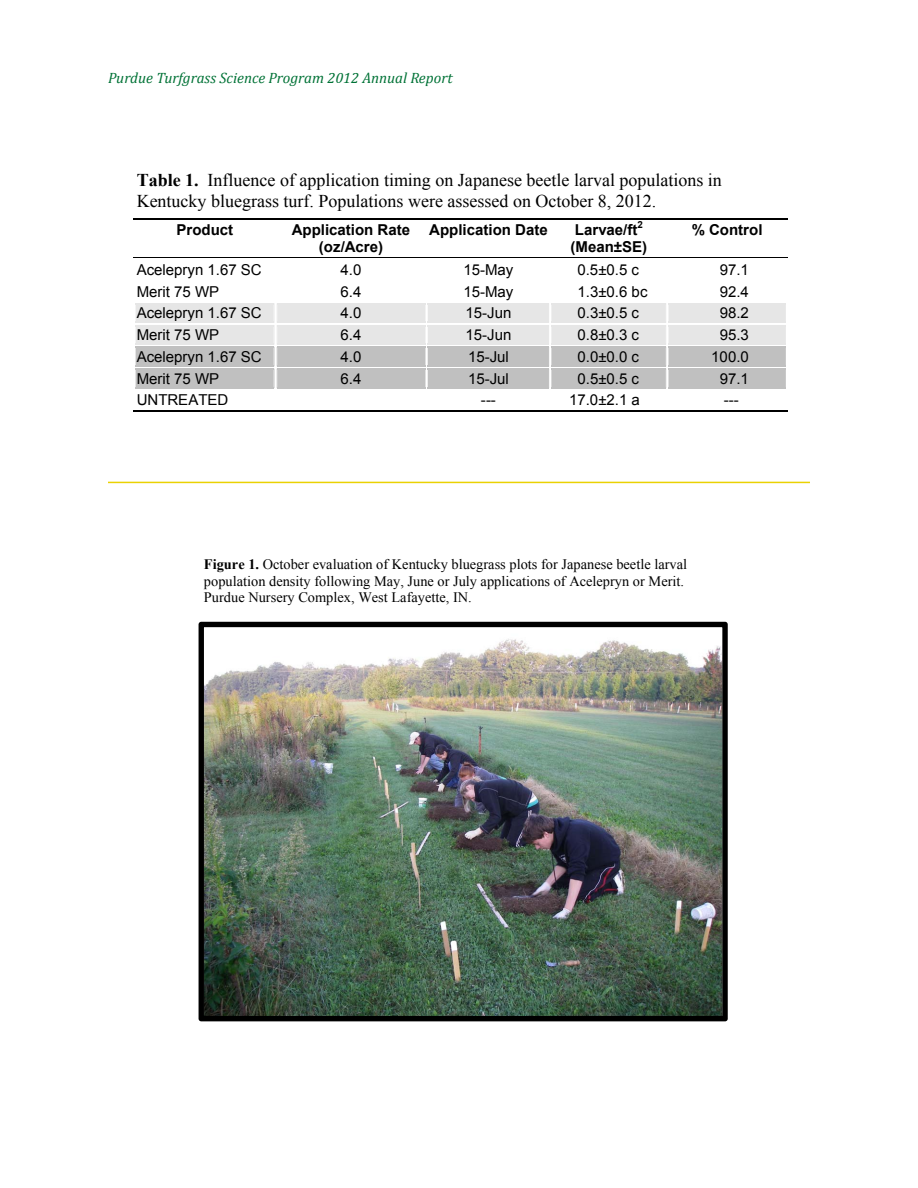
<style>
.page{position:relative;width:918px;height:1188px;background:#fff}
.page>*{position:absolute;margin:0;border:0;box-sizing:border-box;transform-origin:0 0}
.t1{font:18px/20.7px "Times New Roman";color:#000}
.t2{font:15px "Arial";color:#000}
.t3{font:700 15px/17.2px "Arial";color:#000;text-align:center}
.t4{font:italic 15px "Cambria";color:#007236}
.t5{font:14.4px/16.5px "Times New Roman";color:#000}
.t6{font:700 9.75px "Arial";color:#000}
.s1{font-weight:700}
</style>
<div class="page">
<hr style="left:108px;top:482px;width:702px;height:1px;background:#ead202">
<img style="left:199px;top:622px;width:529px;height:399px">
<hr style="left:133px;top:218px;width:143px;height:1px;background:#000">
<hr style="left:133px;top:219px;width:143px;height:1px;background:#000">
<hr style="left:133px;top:257px;width:143px;height:1px;background:#000">
<hr style="left:276px;top:218px;width:151px;height:1px;background:#000">
<hr style="left:276px;top:219px;width:151px;height:1px;background:#000">
<hr style="left:276px;top:257px;width:151px;height:1px;background:#000">
<hr style="left:427px;top:218px;width:123px;height:1px;background:#000">
<hr style="left:427px;top:219px;width:123px;height:1px;background:#000">
<hr style="left:427px;top:257px;width:123px;height:1px;background:#000">
<hr style="left:550px;top:218px;width:117px;height:1px;background:#000">
<hr style="left:550px;top:219px;width:117px;height:1px;background:#000">
<hr style="left:550px;top:257px;width:117px;height:1px;background:#000">
<hr style="left:667px;top:218px;width:121px;height:1px;background:#000">
<hr style="left:667px;top:219px;width:121px;height:1px;background:#000">
<hr style="left:667px;top:257px;width:121px;height:1px;background:#000">
<svg style="left:136px;top:303px;width:650px;height:85px;background:#d6d6d6"></svg>
<div style="left:670px;top:370px;width:115px;height:17px;background:#c0c0c0"></div>
<hr style="left:136px;top:387px;width:138px;height:1px;background:#c0c0c0">
<hr style="left:136px;top:369px;width:138px;height:1px;background:#c0c0c0">
<hr style="left:277px;top:387px;width:149px;height:1px;background:#c0c0c0">
<hr style="left:277px;top:369px;width:149px;height:1px;background:#c0c0c0">
<hr style="left:428px;top:387px;width:121px;height:1px;background:#c0c0c0">
<hr style="left:428px;top:369px;width:121px;height:1px;background:#c0c0c0">
<hr style="left:551px;top:387px;width:115px;height:1px;background:#c0c0c0">
<hr style="left:551px;top:369px;width:115px;height:1px;background:#c0c0c0">
<hr style="left:668px;top:387px;width:118px;height:1px;background:#c0c0c0">
<hr style="left:668px;top:369px;width:118px;height:1px;background:#c0c0c0">
<hr style="left:133px;top:411px;width:143px;height:1px;background:#000">
<hr style="left:133px;top:410px;width:143px;height:1px;background:#000">
<hr style="left:276px;top:411px;width:151px;height:1px;background:#000">
<hr style="left:276px;top:410px;width:151px;height:1px;background:#000">
<hr style="left:427px;top:411px;width:123px;height:1px;background:#000">
<hr style="left:427px;top:410px;width:123px;height:1px;background:#000">
<hr style="left:550px;top:411px;width:117px;height:1px;background:#000">
<hr style="left:550px;top:410px;width:117px;height:1px;background:#000">
<hr style="left:667px;top:411px;width:121px;height:1px;background:#000">
<hr style="left:667px;top:410px;width:121px;height:1px;background:#000">
<p class="t4" style="left:108px;top:67px;width:346px">Purdue Turfgrass Science Program 2012 Annual Report</p>
<p class="t1" style="left:137px;top:170px;width:587px"><span class="s1">Table 1.</span> Influence of application timing on Japanese beetle larval populations in<br>Kentucky bluegrass turf. Populations were assessed on October 8, 2012.</p>
<p class="t3" style="left:177px;top:222px;width:58px">Product</p>
<p class="t3" style="left:292px;top:222px;width:120px">Application Rate (oz/Acre)</p>
<p class="t3" style="left:429px;top:222px;width:120px">Application Date</p>
<p class="t3" style="left:575px;top:222px;width:64px">Larvae/ft</p>
<p class="t6" style="left:637px;top:218px;width:7px">2</p>
<p class="t3" style="left:571px;top:239px;width:78px">(Mean±SE)</p>
<p class="t3" style="left:692px;top:222px;width:72px">% Control</p>
<p class="t2" style="left:137px;top:260px;width:127px">Acelepryn 1.67 SC</p>
<p class="t2" style="left:341px;top:260px;width:22px">4.0</p>
<p class="t2" style="left:463px;top:260px;width:52px">15-May</p>
<p class="t2" style="left:577px;top:260px;width:63px">0.5±0.5 c</p>
<p class="t2" style="left:720px;top:260px;width:31px">97.1</p>
<p class="t2" style="left:137px;top:281px;width:84px">Merit 75 WP</p>
<p class="t2" style="left:341px;top:281px;width:22px">6.4</p>
<p class="t2" style="left:463px;top:281px;width:52px">15-May</p>
<p class="t2" style="left:577px;top:281px;width:72px">1.3±0.6 bc</p>
<p class="t2" style="left:720px;top:281px;width:31px">92.4</p>
<p class="t2" style="left:137px;top:303px;width:127px">Acelepryn 1.67 SC</p>
<p class="t2" style="left:341px;top:303px;width:22px">4.0</p>
<p class="t2" style="left:466px;top:303px;width:47px">15-Jun</p>
<p class="t2" style="left:578px;top:303px;width:63px">0.3±0.5 c</p>
<p class="t2" style="left:720px;top:303px;width:31px">98.2</p>
<p class="t2" style="left:137px;top:325px;width:84px">Merit 75 WP</p>
<p class="t2" style="left:341px;top:325px;width:22px">6.4</p>
<p class="t2" style="left:466px;top:325px;width:47px">15-Jun</p>
<p class="t2" style="left:578px;top:325px;width:63px">0.8±0.3 c</p>
<p class="t2" style="left:720px;top:325px;width:31px">95.3</p>
<p class="t2" style="left:137px;top:347px;width:127px">Acelepryn 1.67 SC</p>
<p class="t2" style="left:341px;top:347px;width:22px">4.0</p>
<p class="t2" style="left:468px;top:347px;width:42px">15-Jul</p>
<p class="t2" style="left:578px;top:347px;width:63px">0.0±0.0 c</p>
<p class="t2" style="left:711px;top:347px;width:39px">100.0</p>
<p class="t2" style="left:137px;top:368px;width:84px">Merit 75 WP</p>
<p class="t2" style="left:341px;top:368px;width:22px">6.4</p>
<p class="t2" style="left:468px;top:368px;width:42px">15-Jul</p>
<p class="t2" style="left:578px;top:368px;width:63px">0.5±0.5 c</p>
<p class="t2" style="left:720px;top:368px;width:31px">97.1</p>
<p class="t2" style="left:137px;top:390px;width:93px">UNTREATED</p>
<p class="t2" style="left:481px;top:390px;width:16px">---</p>
<p class="t2" style="left:569px;top:390px;width:72px">17.0±2.1 a</p>
<p class="t2" style="left:724px;top:390px;width:17px">---</p>
<p class="t5" style="left:204px;top:556px;width:485px"><span class="s1">Figure 1.</span> October evaluation of Kentucky bluegrass plots for Japanese beetle larval population density following May, June or July applications of Acelepryn or Merit.<br>Purdue Nursery Complex, West Lafayette, IN.</p>
</div>
